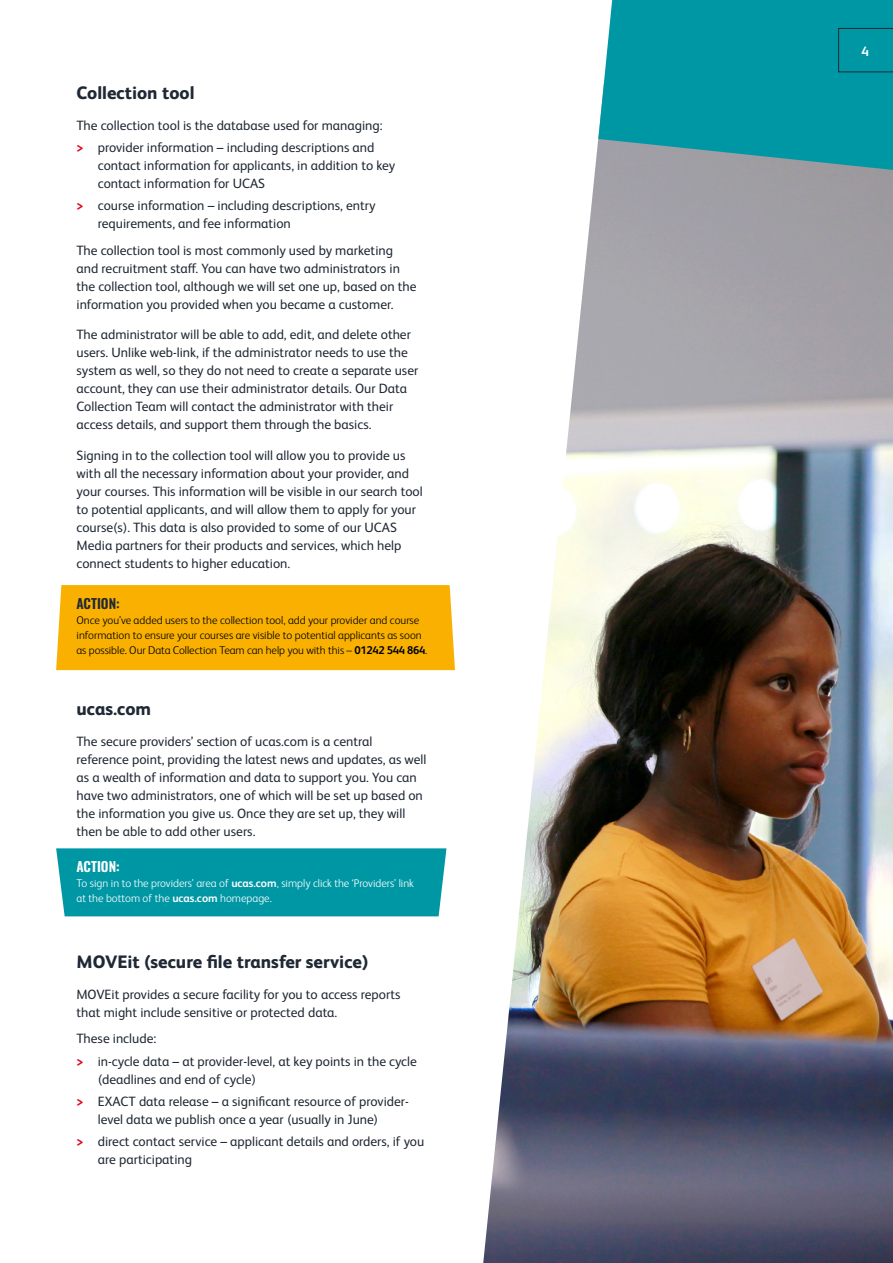
<style>
.page{position:relative;width:893px;height:1263px;background:#fff}
.page>*{position:absolute;margin:0;border:0;box-sizing:border-box;transform-origin:0 0}
.t1{font:800 18px "FS Albert Pro";color:#1f2834}
.t2{font:13.5px/18px "FS Albert Pro";color:#1f2834}
.t3{font:600 13.5px "Oswald";color:#1f2834}
.t4{font:600 13.5px "Oswald";color:#fff}
.t5{font:700 13.5px "FS Albert Pro";color:#fff}
.t6{font:300 11.25px/15px "FS Albert Pro";color:#000}
.t7{font:300 11.25px/15px "FS Albert Pro";color:#fff}
.s1{font-weight:700;color:#e40521}
.s2{font-weight:700}
</style>
<div class="page">
<div style="left:56px;top:585px;width:399px;height:85px;background:#f9b000"></div>
<div style="left:56px;top:848px;width:390px;height:68px;background:#0097a5"></div>
<img style="left:483px;top:142px;width:410px;height:1121px">
<svg style="left:598px;top:0;width:295px;height:170px;fill:#0097a5"></svg>
<svg style="left:838px;top:28px;width:55px;height:44px"></svg>
<h1 class="t1" style="left:77px;top:79px;width:120px">Collection tool</h1>
<p class="t2" style="left:77px;top:113px;width:308px;line-height:22.2px">The collection tool is the database used for managing: <span class="s1">&gt;</span> provider information – including descriptions and</p>
<p class="t2" style="left:98px;top:155px;width:299px">contact information for applicants, in addition to key contact information for UCAS</p>
<p class="t2" style="left:98px;top:196px;width:279px;text-indent:-21px"><span class="s1">&gt;</span> course information – including descriptions, entry requirements, and fee information</p>
<p class="t2" style="left:77px;top:240px;width:342px">The collection tool is most commonly used by marketing and recruitment staff. You can have two administrators in the collection tool, although we will set one up, based on the information you provided when you became a customer.</p>
<p class="t2" style="left:77px;top:325px;width:343px">The administrator will be able to add, edit, and delete other users. Unlike web-link, if the administrator needs to use the system as well, so they do not need to create a separate user account, they can use their administrator details. Our Data Collection Team will contact the administrator with their access details, and support them through the basics.</p>
<p class="t2" style="left:77px;top:445px;width:348px">Signing in to the collection tool will allow you to provide us with all the necessary information about your provider, and your courses. This information will be visible in our search tool to potential applicants, and will allow them to apply for your course(s). This data is also provided to some of our UCAS Media partners for their products and services, which help connect students to higher education.</p>
<p class="t3" style="left:77px;top:596px;width:45px">ACTION:</p>
<p class="t6" style="left:77px;top:612px;width:352px">Once you’ve added users to the collection tool, add your provider and course information to ensure your courses are visible to potential applicants as soon as possible. Our Data Collection Team can help you with this – <span class="s2">01242 544 864</span>.</p>
<h1 class="t1" style="left:77px;top:695px;width:76px">ucas.com</h1>
<p class="t2" style="left:77px;top:731px;width:351px">The secure providers’ section of ucas.com is a central reference point, providing the latest news and updates, as well as a wealth of information and data to support you. You can have two administrators, one of which will be set up based on the information you give us. Once they are set up, they will then be able to add other users.</p>
<p class="t4" style="left:77px;top:860px;width:45px">ACTION:</p>
<p class="t7" style="left:77px;top:875px;width:339px">To sign in to the providers’ area of <span class="s2">ucas.com</span>, simply click the ‘Providers’ link at the bottom of the <span class="s2">ucas.com</span> homepage.</p>
<h1 class="t1" style="left:77px;top:948px;width:293px">MOVEit (secure file transfer service)</h1>
<p class="t2" style="left:77px;top:984px;width:326px">MOVEit provides a secure facility for you to access reports that might include sensitive or protected data.</p>
<p class="t2" style="left:77px;top:1027px;width:342px;line-height:22.2px">These include:<br><span class="s1">&gt;</span> in-cycle data – at provider-level, at key points in the cycle</p>
<p class="t2" style="left:77px;top:1067px;width:334px;line-height:22.2px;text-indent:21px">(deadlines and end of cycle)<br><span class="s1">&gt;</span> EXACT data release – a significant resource of provider-</p>
<p class="t2" style="left:77px;top:1107px;width:349px;line-height:22.2px;text-indent:21px">level data we publish once a year (usually in June)<br><span class="s1">&gt;</span> direct contact service – applicant details and orders, if you</p>
<p class="t2" style="left:98px;top:1149px;width:96px">are participating</p>
<p class="t5" style="left:861px;top:42px;width:9px">4</p>
</div>
